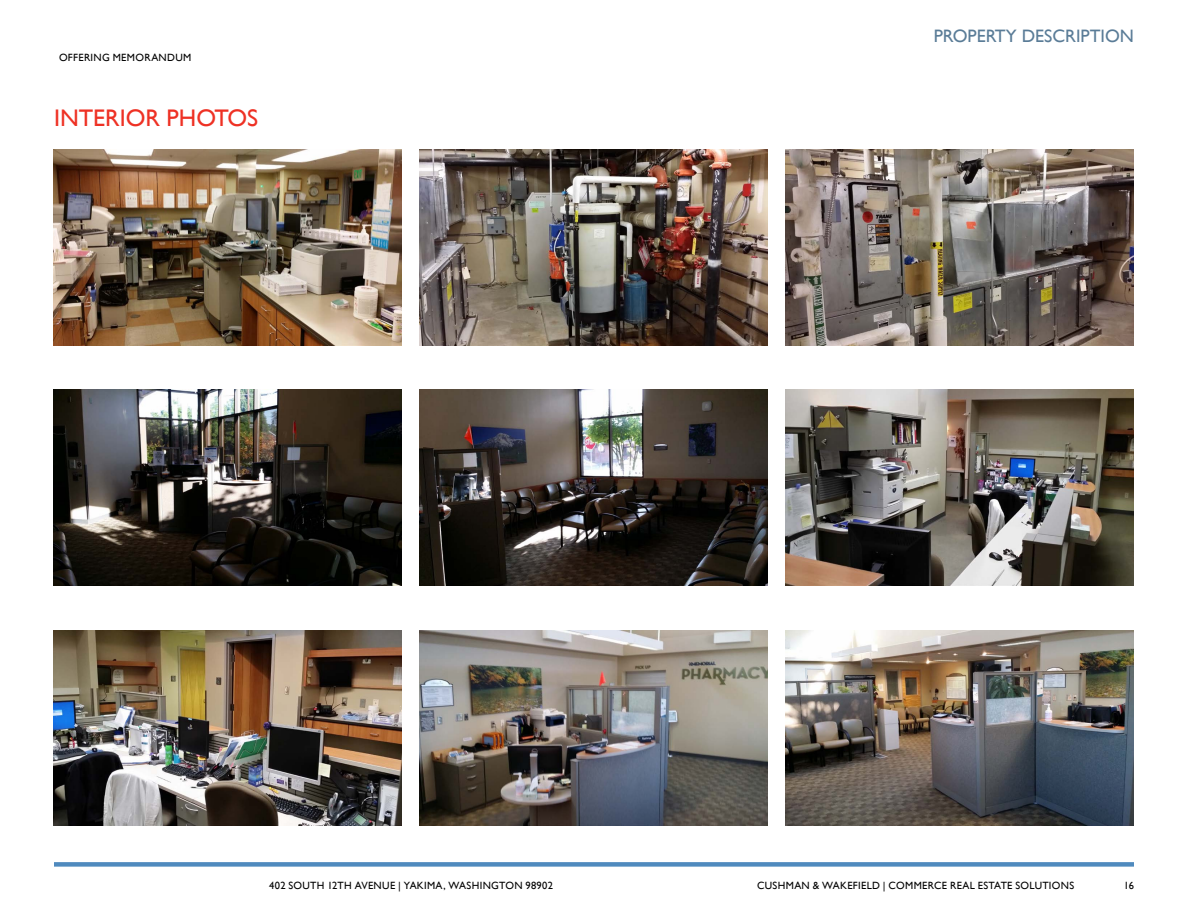
<style>
.page{position:relative;width:1188px;height:918px;background:#fff}
.page>*{position:absolute;margin:0;border:0;box-sizing:border-box;transform-origin:0 0}
.t1{font:24px "Gill Sansfor CW";color:#ee3124}
.t2{font:18px "Gill Sansfor CW";color:#5a7c97}
.t3{font:10.5px "Gill Sansfor CW";letter-spacing:.03em;color:#000}
</style>
<div class="page">
<div style="left:54px;top:862px;width:1080px;height:5px;background:#4f8abe"></div>
<img style="left:54px;top:150px;width:348px;height:195px">
<img style="left:420px;top:150px;width:348px;height:195px">
<img style="left:786px;top:150px;width:348px;height:195px">
<img style="left:54px;top:390px;width:348px;height:196px">
<img style="left:420px;top:390px;width:348px;height:196px">
<img style="left:786px;top:390px;width:348px;height:196px">
<img style="left:54px;top:630px;width:348px;height:196px">
<img style="left:420px;top:630px;width:348px;height:196px">
<img style="left:786px;top:630px;width:348px;height:196px">
<p class="t3" style="left:59px;top:51px;width:134px">OFFERING MEMORANDUM</p>
<h1 class="t1" style="left:54px;top:101px;width:204px">INTERIOR PHOTOS</h1>
<h2 class="t2" style="left:934px;top:24px;width:12px">PROP</h2>
<h2 class="t2" style="left:977px;top:24px;width:20px">ERTY</h2>
<h2 class="t2" style="left:1022px;top:24px;width:114px">DESCRIPTION</h2>
<p class="t3" style="left:269px;top:878px;width:285px">402 SOUTH 12TH AVENUE | YAKIMA, WASHINGTON 98902</p>
<p class="t3" style="left:757px;top:878px;width:319px">CUSHMAN &amp; WAKEFIELD | COMMERCE REAL ESTATE SOLUTIONS</p>
<p class="t3" style="left:1124px;top:878px;width:12px">16</p>
</div>
